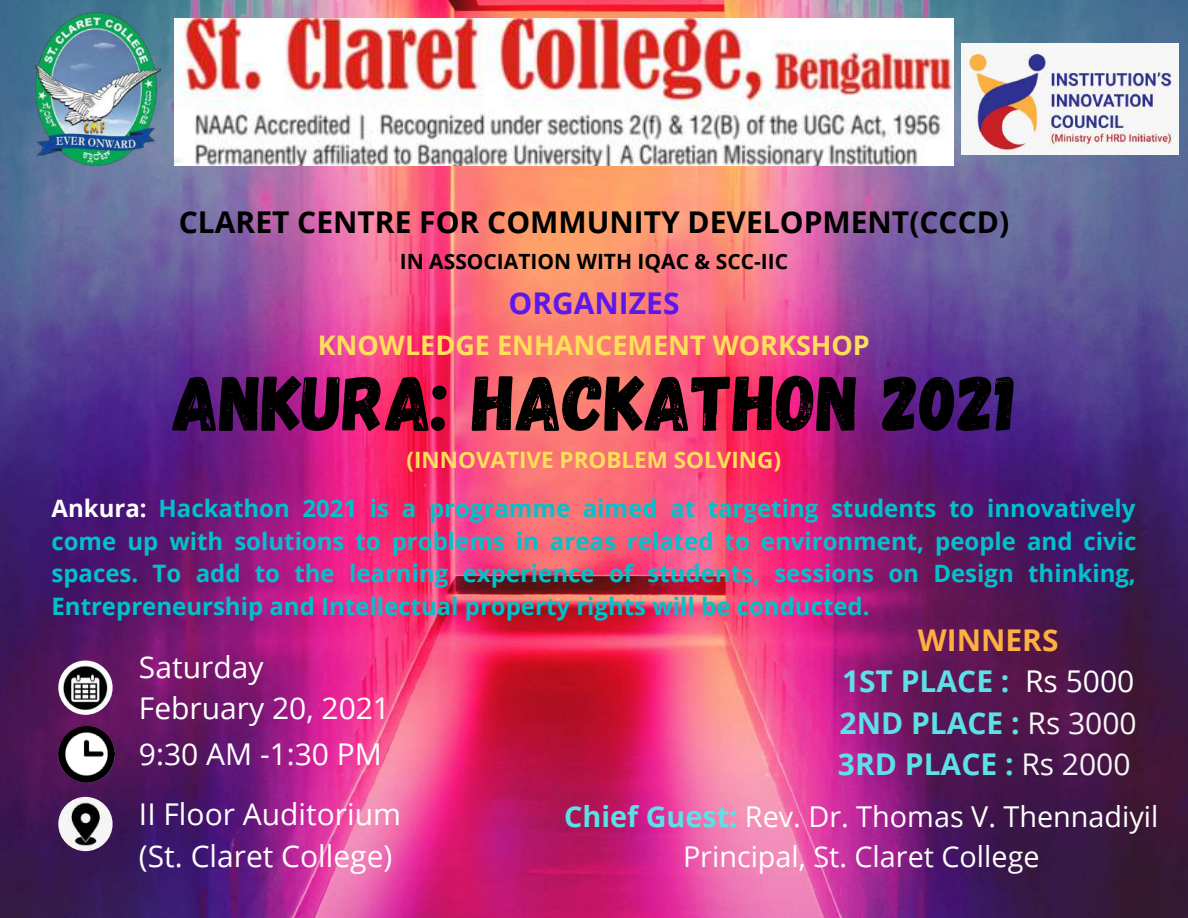
<style>
.page{position:relative;width:1188px;height:918px;background:#fff}
.page>*{position:absolute;margin:0;border:0;box-sizing:border-box;transform-origin:0 0}
.t1{font:78px "Gagalin";color:#000}
.t2{font:30px/41.7px "Open Sans";color:#fff}
.t3{font:700 30px/41.7px "Open Sans";color:#5ce1e6;text-align:center}
.t4{font:700 30px "Open Sans";color:#000}
.t5{font:700 30px "Open Sans";color:#5e17eb}
.t6{font:28.8px/39.8px "Open Sans";color:#fff;text-align:center}
.t7{font:700 27px "Open Sans";color:#ffde59}
.t8{font:700 24px/32.7px "Open Sans";color:#00c2cb;text-align:justify}
.t9{font:700 22.5px "Open Sans";color:#ffde59}
.t10{font:700 21px "Open Sans";color:#000}
.s1{color:#fff}
.s2{color:#fcb041}
.s3{font-weight:400;color:#fff}
.s4{font-weight:400;color:#f7f6f6}
.s5{font-weight:700;color:#5ce1e6}
</style>
<div class="page">
<img style="left:0;top:0;width:1188px;height:918px">
<img style="left:962px;top:44px;width:217px;height:110px">
<img style="left:36px;top:13px;width:124px;height:153px">
<img style="left:58px;top:726px;width:57px;height:57px;border-radius:50%">
<img style="left:58px;top:797px;width:55px;height:54px;border-radius:50%">
<img style="left:58px;top:661px;width:55px;height:54px;border-radius:50%">
<img style="left:175px;top:18px;width:778px;height:148px">
<p class="t4" style="left:179px;top:201px;width:832px">CLARET CENTRE FOR COMMUNITY DEVELOPMENT(CCCD)</p>
<p class="t10" style="left:400px;top:247px;width:390px">IN ASSOCIATION WITH IQAC &amp; SCC-IIC</p>
<p class="t5" style="left:508px;top:282px;width:173px">ORGANIZES</p>
<p class="t7" style="left:318px;top:327px;width:554px">KNOWLEDGE ENHANCEMENT WORKSHOP</p>
<h1 class="t1" style="left:173px;top:352px;width:844px">ANKURA: HACKATHON 2021</h1>
<p class="t9" style="left:407px;top:444px;width:376px">(INNOVATIVE PROBLEM SOLVING)</p>
<p class="t8" style="left:51px;top:492px;width:1087px"><span class="s1">Ankura:</span> Hackathon 2021 is a programme aimed at targeting students to innovatively come up with solutions to problems in areas related to environment, people and civic spaces. To add to the learning experience of students, sessions on Design thinking, Entrepreneurship and Intellectual property rights will be conducted.</p>
<p class="t2" style="left:139px;top:645px;width:253px">Saturday<br>February 20, 2021</p>
<p class="t2" style="left:139px;top:723px;width:264px;line-height:60.3px">9:30 AM -1:30 PM<br>II Floor Auditorium</p>
<p class="t2" style="left:139px;top:835px;width:255px">(St. Claret College)</p>
<p class="t3" style="left:838px;top:618px;width:300px"><span class="s2">WINNERS<br></span>1ST PLACE : <span class="s3">Rs 5000<br></span>2ND PLACE : <span class="s4">Rs 3000<br></span>3RD PLACE : <span class="s4">Rs 2000</span></p>
<p class="t6" style="left:564px;top:796px;width:596px"><span class="s5">Chief Guest:</span> Rev. Dr. Thomas V. Thennadiyil<br>Principal, St. Claret College</p>
</div>
